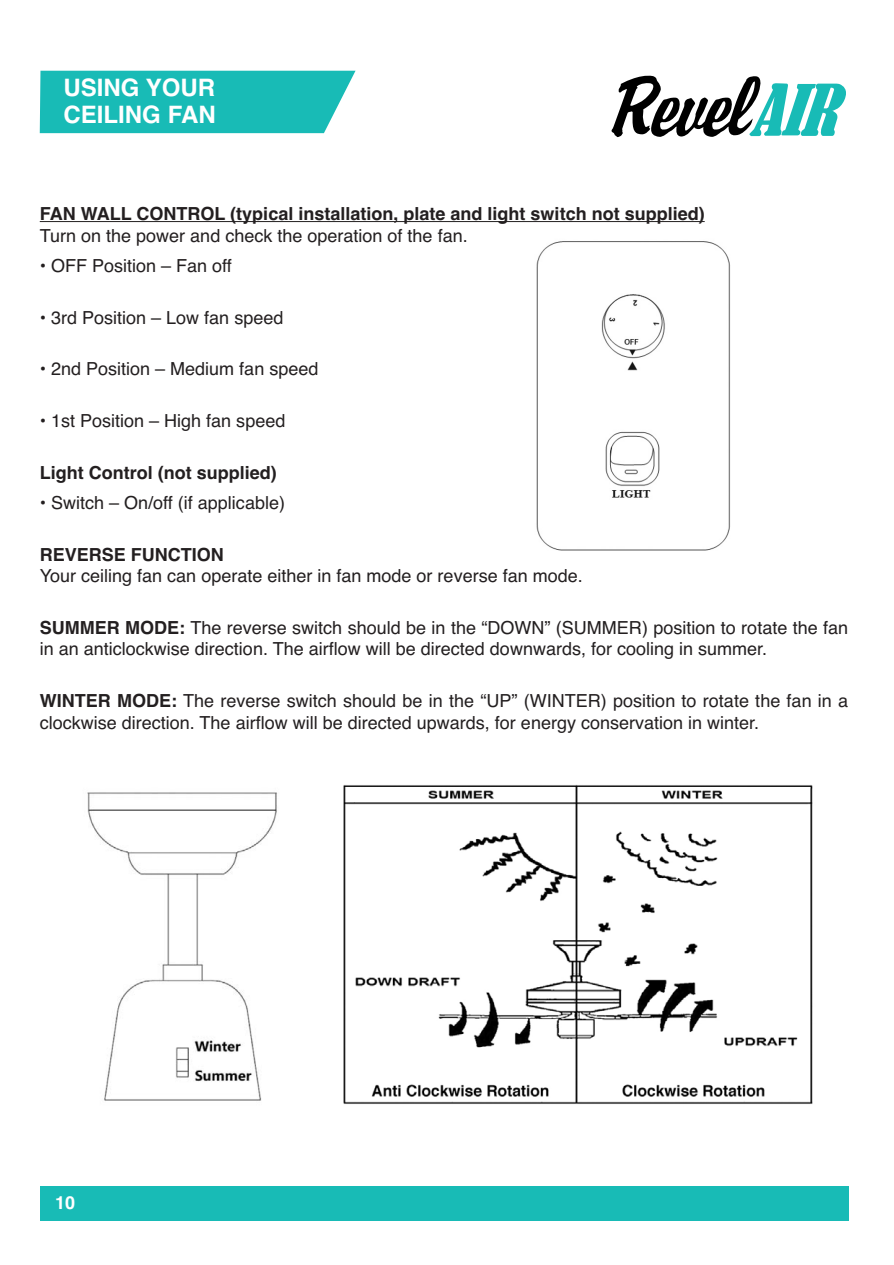
<style>
.page{position:relative;width:894px;height:1265px;background:#fff}
.page>*{position:absolute;margin:0;border:0;box-sizing:border-box;transform-origin:0 0}
.t1{font:700 24px/27px "Helvetica";color:#fff}
.t2{font:18px/21.6px "Helvetica";color:#231f20}
.t3{font:700 18px "Helvetica";color:#231f20}
.t4{font:700 18px "Helvetica";color:#fff}
.s1{font-weight:700}
</style>
<div class="page">
<div style="left:40px;top:1186px;width:808px;height:34px;background:#18bbb6"></div>
<div style="left:40px;top:71px;width:315px;height:62px;background:#18bbb6"></div>
<hr style="left:40px;top:221px;width:664px;height:1px;background:#231f20">
<svg style="left:611px;top:76px;width:234px;height:61px"></svg>
<img style="left:343px;top:784px;width:470px;height:320px">
<img style="left:87px;top:792px;width:190px;height:309px">
<img style="left:536px;top:241px;width:194px;height:310px">
<h1 class="t1" style="left:64px;top:77px;width:154px">USING YOUR<br>CEILING FAN</h1>
<p class="t3" style="left:40px;top:207px;width:666px">FAN WALL CONTROL (typical installation, plate and light switch not supplied)</p>
<p class="t2" style="left:40px;top:226px;width:429px">Turn on the power and check the operation of the fan.</p>
<p class="t2" style="left:40px;top:256px;width:194px">• OFF Position – Fan off</p>
<p class="t2" style="left:40px;top:308px;width:245px">• 3rd Position – Low fan speed</p>
<p class="t2" style="left:40px;top:360px;width:280px">• 2nd Position – Medium fan speed</p>
<p class="t2" style="left:40px;top:411px;width:247px">• 1st Position – High fan speed</p>
<p class="t3" style="left:40px;top:466px;width:238px">Light Control (not supplied)</p>
<p class="t2" style="left:40px;top:493px;width:247px">• Switch – On/off (if applicable)</p>
<p class="t3" style="left:40px;top:547px;width:186px">REVERSE FUNCTION</p>
<p class="t2" style="left:40px;top:567px;width:544px">Your ceiling fan can operate either in fan mode or reverse fan mode.</p>
<p class="t2" style="left:40px;top:618px;width:809px"><span class="s1">SUMMER MODE:</span> The reverse switch should be in the “DOWN” (SUMMER) position to rotate the fan in an anticlockwise direction. The airflow will be directed downwards, for cooling in summer.</p>
<p class="t2" style="left:40px;top:692px;width:809px"><span class="s1">WINTER MODE:</span> The reverse switch should be in the “UP” (WINTER) position to rotate the fan in a clockwise direction. The airflow will be directed upwards, for energy conservation in winter.</p>
<p class="t4" style="left:55px;top:1195px;width:22px">10</p>
</div>
